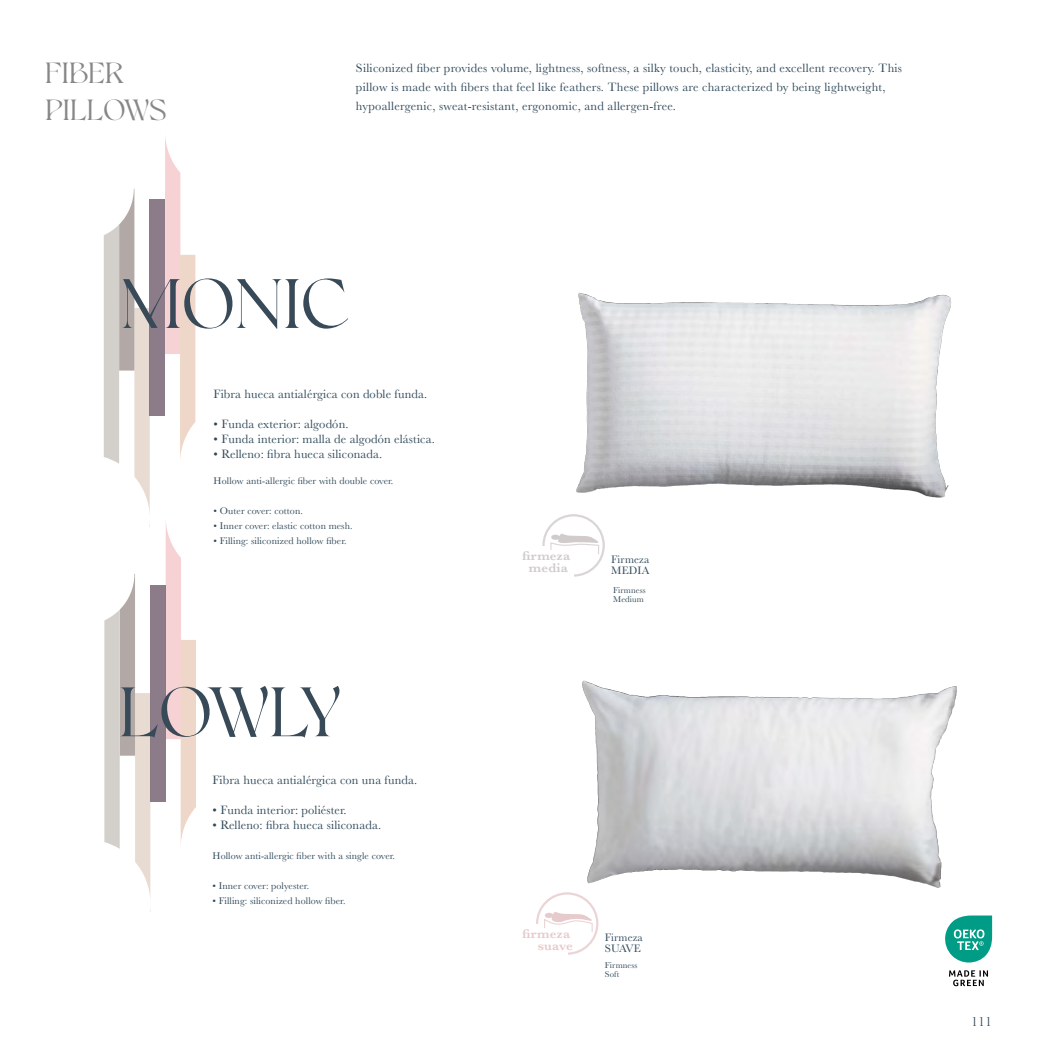
<style>
.page{position:relative;width:1063px;height:1063px;background:#fff}
.page>*{position:absolute;margin:0;border:0;box-sizing:border-box;transform-origin:0 0}
.t1{font:68.75px "Bonkyfreepersonaluse";letter-spacing:.01em;color:#384a58}
.t2{font:28.75px/37.5px "Bonkyfreepersonaluse";letter-spacing:.01em;color:#878787}
.t3{font:13.75px "Baskerville";color:#2f4959}
.t4{font:600 13.12px "Baskerville";letter-spacing:.01em;color:#d1cbcc}
.t5{font:600 13.12px "Baskerville";letter-spacing:.01em;color:#e7cacb}
.t6{font:12.5px/18.8px "Baskerville";letter-spacing:.01em;color:#2f4959}
.t7{font:11.25px/11.2px "Baskerville";letter-spacing:.01em;color:#2f4959}
.t8{font:10px "Baskerville";letter-spacing:.01em;color:#2f4959}
.t9{font:8.75px/8.8px "Baskerville";letter-spacing:.01em;color:#2f4959}
</style>
<div class="page">
<div style="left:542px;top:514px;width:63px;height:63px;border:2px solid #d1cbcc;border-radius:50%"></div>
<div style="left:533px;top:546px;width:41px;height:31px;background:#fff"></div>
<svg style="left:550px;top:534px;width:49px;height:20px"></svg>
<img style="left:540px;top:680px;width:417px;height:229px">
<svg style="left:104px;top:189px;width:46px;height:338px"></svg>
<div style="left:150px;top:200px;width:15px;height:216px;background:#8c7b88"></div>
<svg style="left:165px;top:136px;width:30px;height:323px"></svg>
<svg style="left:104px;top:574px;width:46px;height:321px"></svg>
<div style="left:150px;top:585px;width:16px;height:216px;background:#8c7b88"></div>
<svg style="left:166px;top:525px;width:30px;height:319px"></svg>
<div style="left:536px;top:892px;width:62px;height:63px;border:2px solid #e7cacb;border-radius:50%"></div>
<div style="left:527px;top:924px;width:40px;height:31px;background:#fff"></div>
<svg style="left:544px;top:912px;width:50px;height:20px"></svg>
<svg style="left:949px;top:970px;width:39px;height:16px"></svg>
<svg style="left:945px;top:916px;width:47px;height:47px"></svg>
<img style="left:554px;top:292px;width:397px;height:229px">
<h2 class="t2" style="left:45px;top:56px;width:123px">FIBER<br>PILLOWS</h2>
<p class="t6" style="left:356px;top:59px;width:548px">Siliconized fiber provides volume, lightness, softness, a silky touch, elasticity, and excellent recovery. This pillow is made with fibers that feel like feathers. These pillows are characterized by being lightweight, hypoallergenic, sweat-resistant, ergonomic, and allergen-free.</p>
<h1 class="t1" style="left:122px;top:275px;width:228px">MONIC</h1>
<p class="t6" style="left:214px;top:385px;width:215px">Fibra hueca antialérgica con doble funda.</p>
<p class="t6" style="left:214px;top:415px;width:136px">• Funda exterior: algodón.</p>
<p class="t6" style="left:214px;top:430px;width:223px">• Funda interior: malla de algodón elástica.</p>
<p class="t6" style="left:214px;top:445px;width:170px">• Relleno: fibra hueca siliconada.</p>
<p class="t8" style="left:214px;top:475px;width:181px">Hollow anti-allergic fiber with double cover.</p>
<p class="t8" style="left:214px;top:505px;width:91px">• Outer cover: cotton.</p>
<p class="t8" style="left:214px;top:520px;width:140px">• Inner cover: elastic cotton mesh.</p>
<p class="t8" style="left:214px;top:535px;width:134px">• Filling: siliconized hollow fiber.</p>
<h1 class="t1" style="left:119px;top:683px;width:223px">LOWLY</h1>
<p class="t6" style="left:213px;top:770px;width:206px">Fibra hueca antialérgica con una funda.</p>
<p class="t6" style="left:213px;top:800px;width:136px">• Funda interior: poliéster.</p>
<p class="t6" style="left:213px;top:815px;width:170px">• Relleno: fibra hueca siliconada.</p>
<p class="t8" style="left:213px;top:849px;width:184px">Hollow anti-allergic fiber with a single cover.</p>
<p class="t8" style="left:213px;top:879px;width:98px">• Inner cover: polyester.</p>
<p class="t8" style="left:213px;top:894px;width:134px">• Filling: siliconized hollow fiber.</p>
<p class="t4" style="left:522px;top:547px;width:50px">firmeza</p>
<p class="t7" style="left:611px;top:554px;width:40px">Firmeza<br>MEDIA</p>
<p class="t9" style="left:613px;top:586px;width:34px">Firmness<br>Medium</p>
<p class="t4" style="left:529px;top:558px;width:40px">media</p>
<p class="t5" style="left:522px;top:925px;width:50px">firmeza</p>
<p class="t7" style="left:605px;top:932px;width:40px">Firmeza<br>SUAVE</p>
<p class="t5" style="left:538px;top:936px;width:36px">suave</p>
<p class="t9" style="left:605px;top:961px;width:34px">Firmness<br>Soft</p>
<p class="t3" style="left:971px;top:1013px;width:22px">111</p>
</div>
